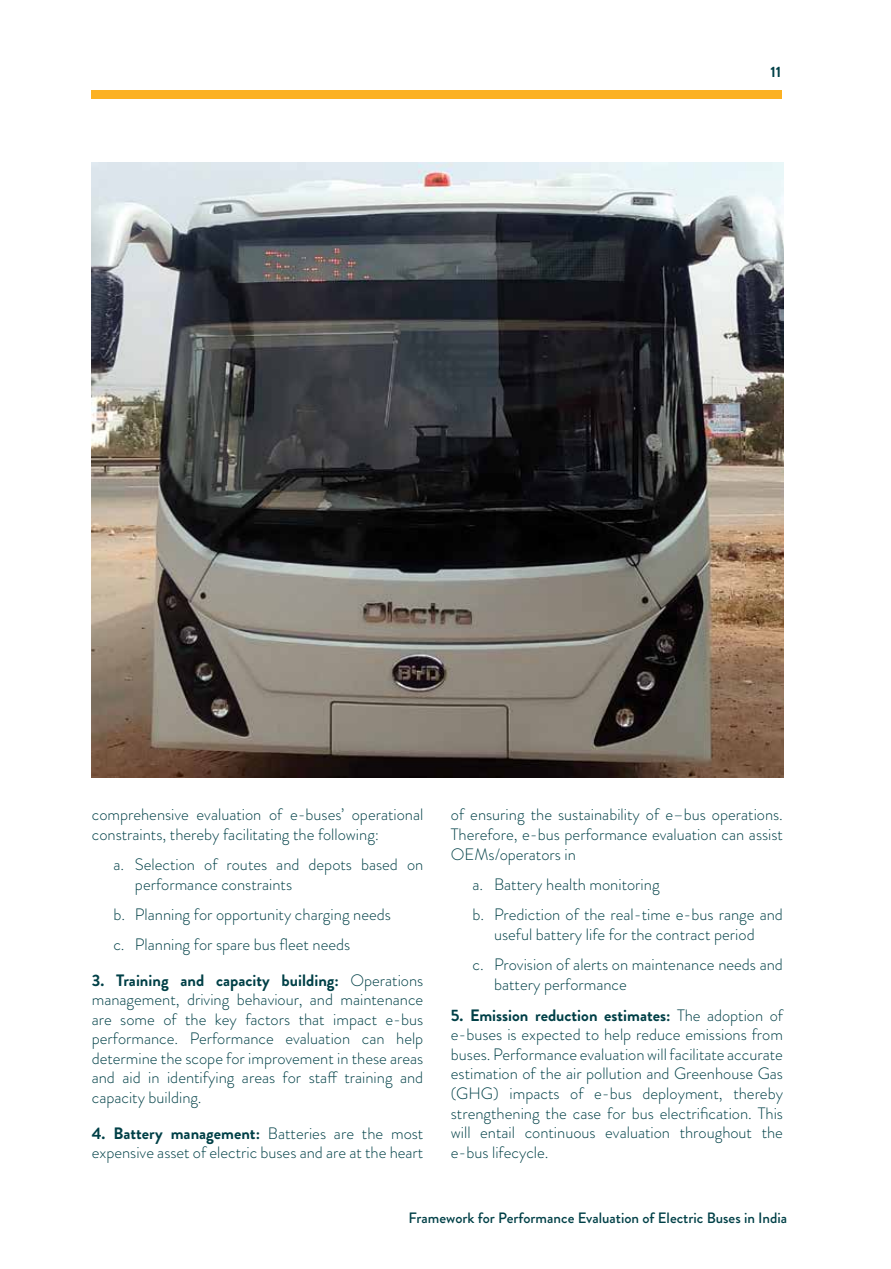
<style>
.page{position:relative;width:891px;height:1269px;background:#fff}
.page>*{position:absolute;margin:0;border:0;box-sizing:border-box;transform-origin:0 0}
.t1{font:300 16.5px/19.5px "Brandon Grotesque";color:#004047}
.t2{font:500 15px "Brandon Grotesque";color:#004047}
.t3{font:700 15px "Brandon Grotesque";color:#004047}
.s1{font-weight:700}
</style>
<div class="page">
<div style="left:91px;top:90px;width:690px;height:9px;background:#fcb122"></div>
<img style="left:92px;top:162px;width:691px;height:615px">
<p class="t3" style="left:770px;top:61px;width:12px">11</p>
<p class="t1" style="left:92px;top:805px;width:333px">comprehensive evaluation of e-buses’ operational constraints, thereby facilitating the following:</p>
<p class="t1" style="left:135px;top:855px;width:290px;text-indent:-22px">a. Selection of routes and depots based on performance constraints</p>
<p class="t1" style="left:113px;top:899px;width:279px;line-height:30.3px">b. Planning for opportunity charging needs c. Planning for spare bus fleet needs</p>
<p class="t1" style="left:92px;top:970px;width:333px;text-align:justify"><span class="s1">3. Training and capacity building:</span> Operations management, driving behaviour, and maintenance are some of the key factors that impact e-bus performance. Performance evaluation can help determine the scope for improvement in these areas and aid in identifying areas for staff training and capacity building.</p>
<p class="t1" style="left:92px;top:1123px;width:333px"><span class="s1">4. Battery management:</span> Batteries are the most expensive asset of electric buses and are at the heart</p>
<p class="t1" style="left:451px;top:805px;width:334px;text-align:justify">of ensuring the sustainability of e–bus operations.<br>Therefore, e-bus performance evaluation can assist OEMs/operators in</p>
<p class="t1" style="left:472px;top:869px;width:312px;line-height:30.5px">a. Battery health monitoring<br>b. Prediction of the real-time e-bus range and</p>
<p class="t1" style="left:472px;top:919px;width:312px;line-height:30.5px;text-align:center">useful battery life for the contract period<br>c. Provision of alerts on maintenance needs and</p>
<p class="t1" style="left:494px;top:975px;width:134px">battery performance</p>
<p class="t1" style="left:451px;top:1005px;width:334px;text-align:justify"><span class="s1">5. Emission reduction estimates:</span> The adoption of e-buses is expected to help reduce emissions from buses. Performance evaluation will facilitate accurate estimation of the air pollution and Greenhouse Gas (GHG) impacts of e-bus deployment, thereby strengthening the case for bus electrification. This will entail continuous evaluation throughout the e-bus lifecycle.</p>
<p class="t2" style="left:408px;top:1208px;width:380px">Framework for Performance Evaluation of Electric Buses in India</p>
</div>
